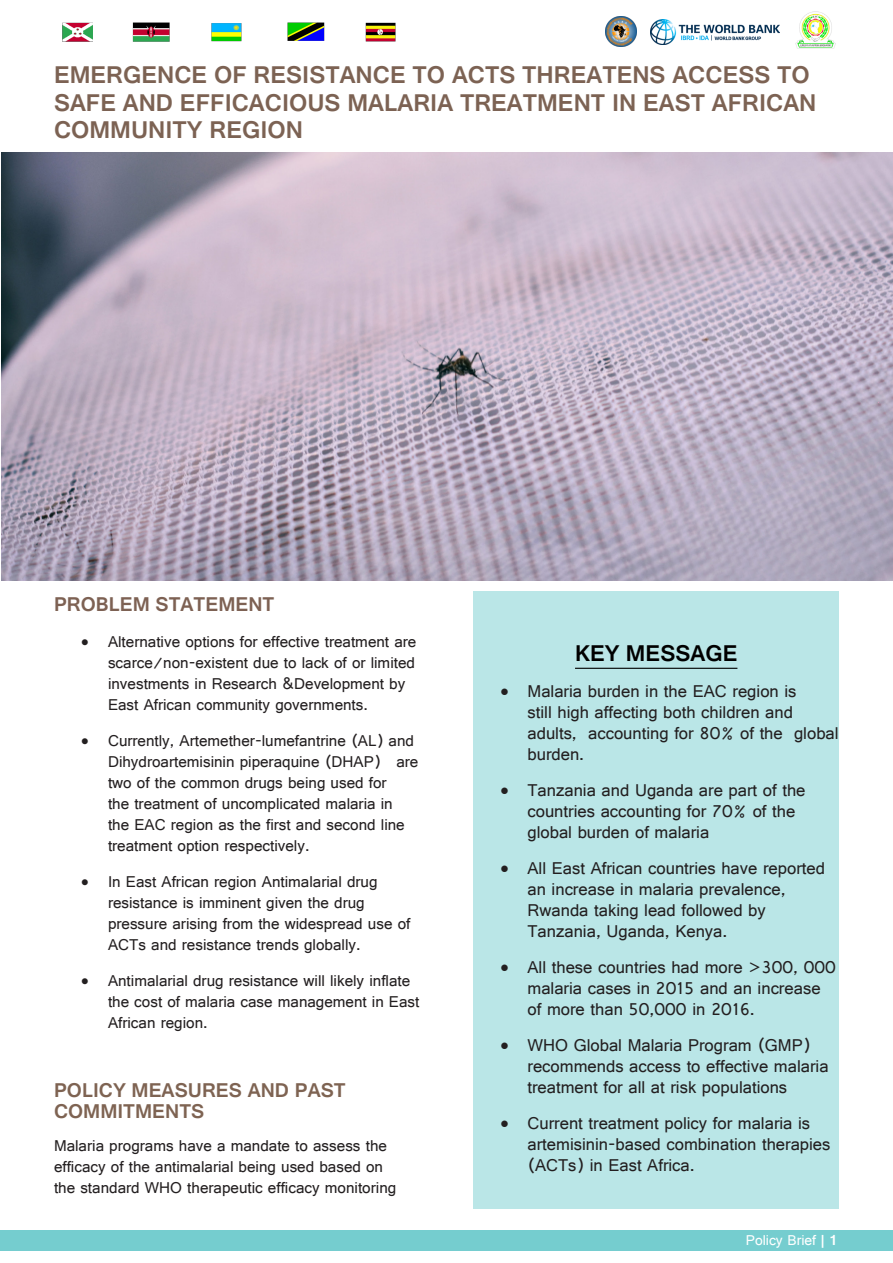
<style>
.page{position:relative;width:893px;height:1263px;background:#fff}
.page>*{position:absolute;margin:0;border:0;box-sizing:border-box;transform-origin:0 0}
.Heading_2{font:700 25.5px/27.5px "Gautami";color:#7c6253}
.Heading_2-2{font:700 24px "Gautami";color:#000}
.Heading_2-3{font:700 21px/21px "Gautami";color:#7e6352}
.t1{font:700 21px "Gautami";color:#7d6153}
.t2{font:18px/21px "Gautami";color:#231f20}
.t3{font:16.5px/21px "Gautami";color:#231f20}
.t4{font:15px "Gautami";color:#fff}
.s1{font-weight:700}
</style>
<div class="page">
<div style="left:0;top:1230px;width:893px;height:20px;background:#75cdcf"></div>
<img style="left:62px;top:22px;width:334px;height:20px">
<img style="left:795px;top:11px;width:41px;height:38px">
<img style="left:651px;top:19px;width:128px;height:26px">
<img style="left:605px;top:16px;width:31px;height:31px">
<div style="left:473px;top:592px;width:366px;height:617px;background:#bae6e7"></div>
<hr style="left:575px;top:668px;width:162px;height:1px;background:#000">
<img style="left:2px;top:152px;width:891px;height:428px">
<p class="Heading_2" style="left:54px;top:61px;width:764px">EMERGENCE OF RESISTANCE TO ACTS THREATENS ACCESS TO<br>SAFE AND EFFICACIOUS MALARIA TREATMENT IN EAST AFRICAN<br>COMMUNITY REGION</p>
<p class="t1" style="left:54px;top:592px;width:222px">PROBLEM STATEMENT</p>
<p class="t3" style="left:108px;top:631px;width:310px;text-indent:-27px">• Alternative options for effective treatment are scarce/non-existent due to lack of or limited investments in Research &amp;Development by East African community governments.</p>
<p class="t3" style="left:108px;top:730px;width:312px;text-indent:-27px">• Currently, Artemether-lumefantrine (AL) and Dihydroartemisinin piperaquine (DHAP) are two of the common drugs being used for<br>the treatment of uncomplicated malaria in<br>the EAC region as the first and second line treatment option respectively.</p>
<p class="t3" style="left:108px;top:871px;width:304px;text-indent:-27px">• In East African region Antimalarial drug resistance is imminent given the drug pressure arising from the widespread use of ACTs and resistance trends globally.</p>
<p class="t3" style="left:108px;top:970px;width:313px;text-indent:-27px">• Antimalarial drug resistance will likely inflate the cost of malaria case management in East<br>African region.</p>
<p class="Heading_2-3" style="left:54px;top:1079px;width:293px">POLICY MEASURES AND PAST<br>COMMITMENTS</p>
<p class="t3" style="left:54px;top:1135px;width:344px">Malaria programs have a mandate to assess the efficacy of the antimalarial being used based on the standard WHO therapeutic efficacy monitoring</p>
<p class="Heading_2-2" style="left:575px;top:639px;width:164px">KEY MESSAGE</p>
<p class="t2" style="left:527px;top:680px;width:313px;text-indent:-27px">• Malaria burden in the EAC region is<br>still high affecting both children and adults, accounting for 80% of the global burden.</p>
<p class="t2" style="left:527px;top:779px;width:280px;text-indent:-27px">• Tanzania and Uganda are part of the countries accounting for 70% of the global burden of malaria</p>
<p class="t2" style="left:527px;top:857px;width:299px;text-indent:-27px">• All East African countries have reported an increase in malaria prevalence, Rwanda taking lead followed by Tanzania, Uganda, Kenya.</p>
<p class="t2" style="left:527px;top:956px;width:310px;text-indent:-27px">• All these countries had more &gt;300, 000 malaria cases in 2015 and an increase of more than 50,000 in 2016.</p>
<p class="t2" style="left:527px;top:1034px;width:303px;text-indent:-27px">• WHO Global Malaria Program (GMP) recommends access to effective malaria treatment for all at risk populations</p>
<p class="t2" style="left:527px;top:1112px;width:305px;text-indent:-27px">• Current treatment policy for malaria is artemisinin-based combination therapies (ACTs) in East Africa.</p>
<p class="t4" style="left:746px;top:1231px;width:93px">Policy Brief <span class="s1">| 1</span></p>
</div>
